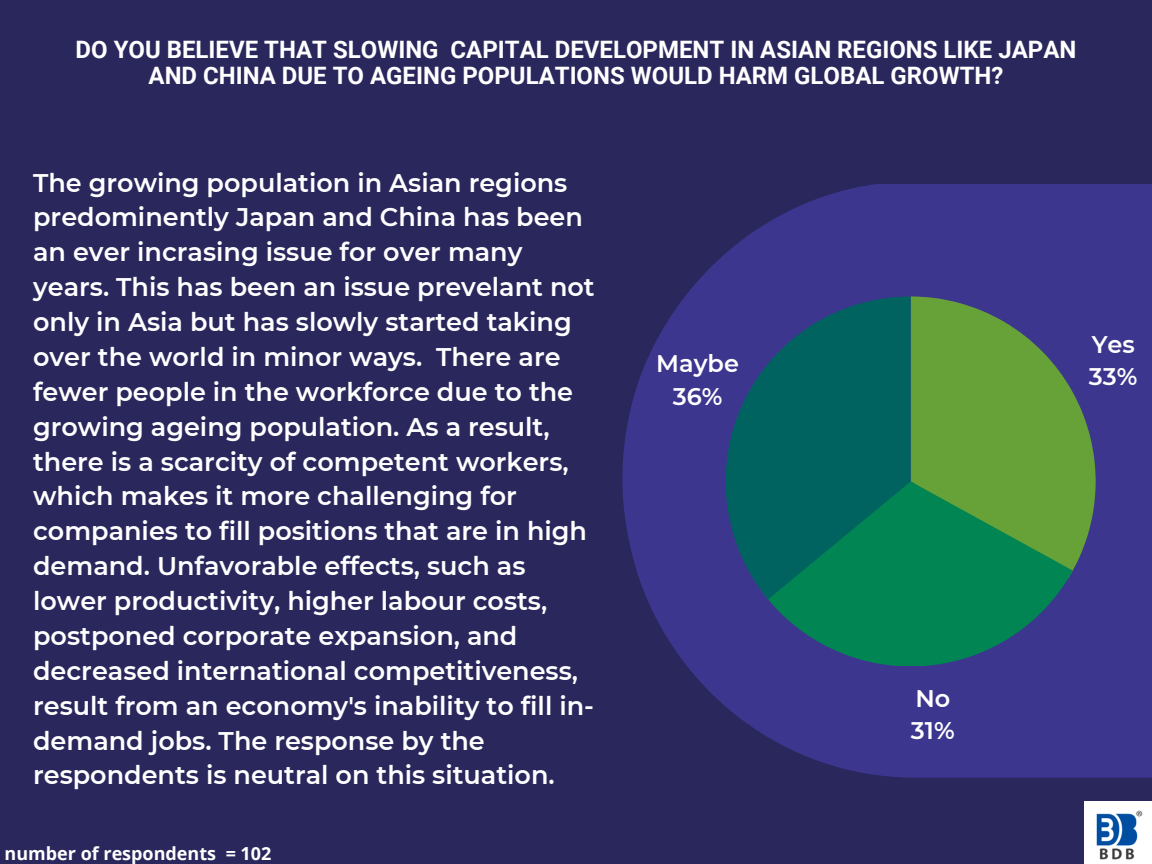
<style>
.page{position:relative;width:1152px;height:864px;background:#2a275c}
.page>*{position:absolute;margin:0;border:0;box-sizing:border-box;transform-origin:0 0}
.t1{font:600 25.5px/34.8px "Montserrat";color:#fff}
.t2{font:700 24px/25.8px "Roboto";color:#fff;text-align:center}
.t3{font:600 24px/32.7px "Montserrat";color:#fff}
.t4{font:700 18px "Open Sans";color:#fff}
</style>
<div class="page">
<svg style="left:622px;top:184px;width:530px;height:594px;fill:#3c368f"></svg>
<svg style="left:911px;top:296px;width:185px;height:283px;background:#5c894b"></svg>
<svg style="left:762px;top:481px;width:311px;height:185px;background:#1d7b59"></svg>
<svg style="left:726px;top:296px;width:185px;height:303px;background:#096065"></svg>
<img style="left:1085px;top:802px;width:67px;height:62px">
<p class="t2" style="left:76px;top:37px;width:1002px">DO YOU BELIEVE THAT SLOWING CAPITAL DEVELOPMENT IN ASIAN REGIONS LIKE JAPAN<br>AND CHINA DUE TO AGEING POPULATIONS WOULD HARM GLOBAL GROWTH?</p>
<p class="t1" style="left:33px;top:165px;width:563px">The growing population in Asian regions predominently Japan and China has been an ever incrasing issue for over many years. This has been an issue prevelant not only in Asia but has slowly started taking over the world in minor ways. There are fewer people in the workforce due to the growing ageing population. As a result, there is a scarcity of competent workers, which makes it more challenging for companies to fill positions that are in high demand. Unfavorable effects, such as lower productivity, higher labour costs, postponed corporate expansion, and decreased international competitiveness, result from an economy's inability to fill in&shy;demand jobs. The response by the respondents is neutral on this situation.</p>
<p class="t4" style="left:5px;top:841px;width:268px">number of respondents = 102</p>
<p class="t3" style="left:656px;top:347px;width:84px;text-align:center">Maybe<br>36%</p>
<p class="t3" style="left:911px;top:682px;width:45px">No<br>31%</p>
<p class="t3" style="left:1089px;top:328px;width:50px">Yes<br>33%</p>
</div>
